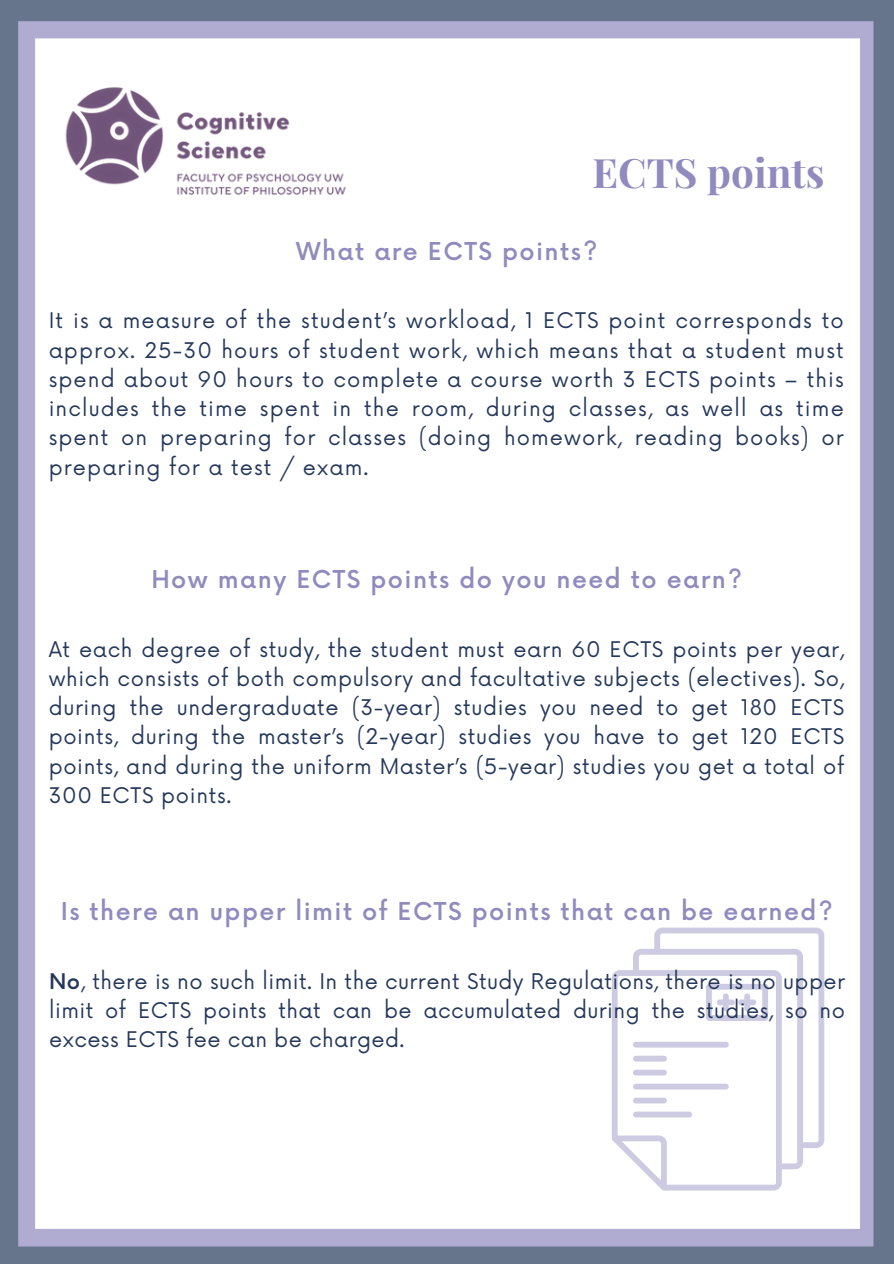
<style>
.page{position:relative;width:894px;height:1264px;background:#fff}
.page>*{position:absolute;margin:0;border:0;box-sizing:border-box;transform-origin:0 0}
.t1{font:700 40.5px "Playfair Display";color:#8f8bbe}
.t2{font:500 24px "Now";letter-spacing:.06em;color:#8f8bbe}
.t3{font:21px/29.2px "Now";letter-spacing:.03em;color:#25385b;text-align:justify}
.s1{font-weight:500}
</style>
<div class="page">
<img style="left:0;top:0;width:893px;height:1263px">
<svg style="left:611px;top:927px;width:213px;height:263px"></svg>
<svg style="left:705px;top:983px;width:62px;height:37px"></svg>
<div style="left:632px;top:1041px;width:96px;height:6px;background:#cccbe1;border-radius:3px"></div>
<div style="left:632px;top:1055px;width:34px;height:6px;background:#cccbe1;border-radius:3px"></div>
<div style="left:632px;top:1069px;width:34px;height:6px;background:#cccbe1;border-radius:3px"></div>
<div style="left:632px;top:1083px;width:96px;height:6px;background:#cccbe1;border-radius:3px"></div>
<div style="left:632px;top:1097px;width:34px;height:6px;background:#cccbe1;border-radius:3px"></div>
<div style="left:632px;top:1111px;width:60px;height:6px;background:#cccbe1;border-radius:3px"></div>
<img style="left:56px;top:68px;width:303px;height:145px">
<p class="t1" style="left:592px;top:144px;width:233px">ECTS points</p>
<p class="t2" style="left:296px;top:238px;width:302px">What are ECTS points?</p>
<p class="t3" style="left:49px;top:307px;width:796px">It is a measure of the student’s workload, 1 ECTS point corresponds to approx. 25-30 hours of student work, which means that a student must spend about 90 hours to complete a course worth 3 ECTS points – this includes the time spent in the room, during classes, as well as time spent on preparing for classes (doing homework, reading books) or preparing for a test / exam.</p>
<h1 class="t2" style="left:151px;top:566px;width:592px">How many ECTS points do you need to earn?</h1>
<h2 class="t3" style="left:49px;top:635px;width:796px">At each degree of study, the student must earn 60 ECTS points per year, which consists of both compulsory and facultative subjects (electives). So, during the undergraduate (3-year) studies you need to get 180 ECTS points, during the master’s (2-year) studies you have to get 120 ECTS points, and during the uniform Master’s (5-year) studies you get a total of 300 ECTS points.</h2>
<h2 class="t2" style="left:61px;top:898px;width:773px">Is there an upper limit of ECTS points that can be earned?</h2>
<p class="t3" style="left:49px;top:967px;width:797px"><span class="s1">No</span>, there is no such limit. In the current Study Regulations, there is no upper limit of ECTS points that can be accumulated during the studies, so no excess ECTS fee can be charged.</p>
</div>
